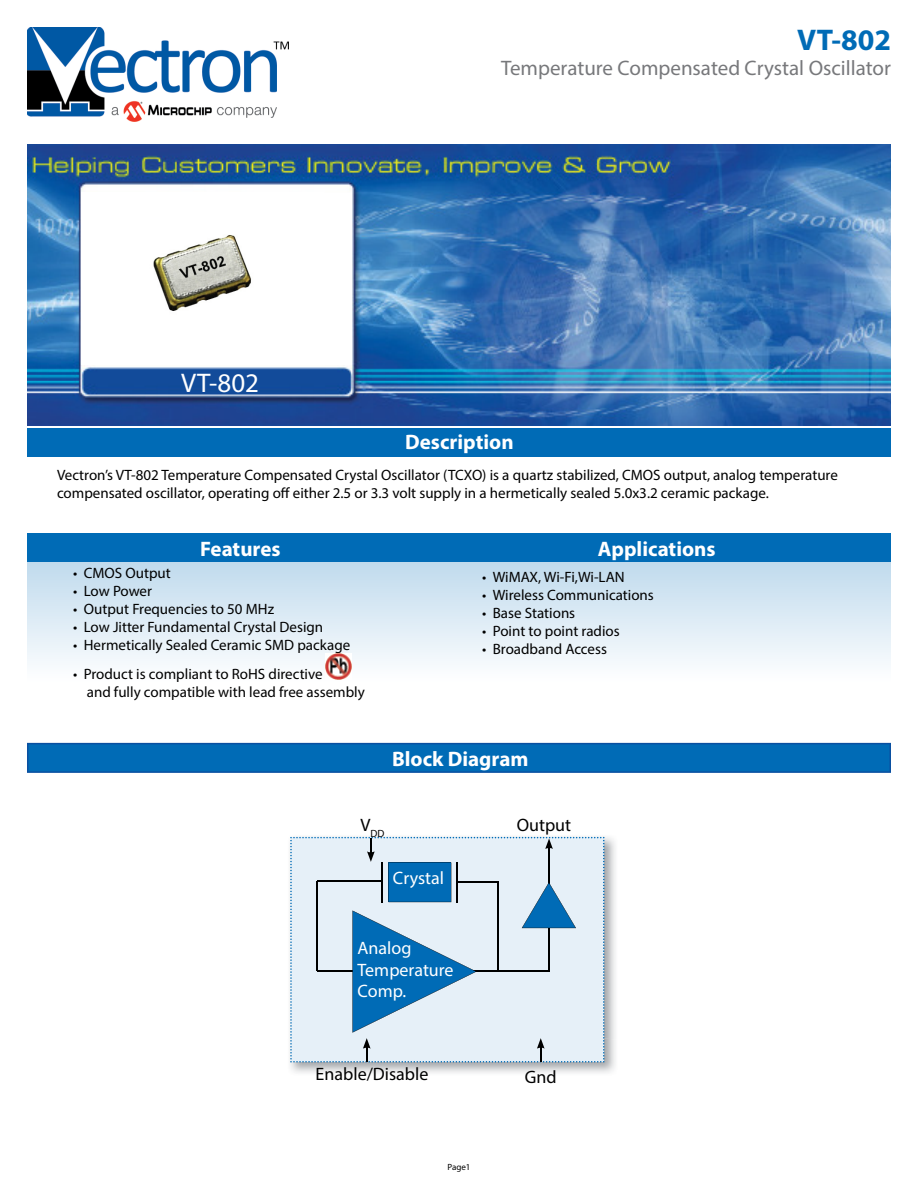
<style>
.page{position:relative;width:918px;height:1188px;background:#fff}
.page>*{position:absolute;margin:0;border:0;box-sizing:border-box;transform-origin:0 0}
.t1{font:700 30px "Myriad Pro";color:#006bb6}
.t2{font:27px "Myriad Pro";color:#fff}
.t3{font:700 21px "Myriad Pro";color:#fff}
.t4{font:21px "Myriad Pro";color:#77787b}
.t5{font:18px/21.6px "Myriad Pro";color:#fff}
.t6{font:18px "Myriad Pro";color:#000}
.t7{font:15px/18px "Myriad Pro";color:#000}
.t8{font:10.5px "Myriad Pro";color:#000}
.t9{font:9px "Myriad Pro";color:#000}
</style>
<div class="page">
<div style="left:27px;top:533px;width:864px;height:29px;background:#006bb6"></div>
<div style="left:27px;top:562px;width:864px;height:120px;background:linear-gradient(to bottom,#c0daed,#fefeff)"></div>
<img style="left:326px;top:653px;width:26px;height:26px">
<svg style="left:27px;top:743px;width:864px;height:30px;background:#0168b4"></svg>
<img style="left:27px;top:145px;width:864px;height:281px">
<div style="left:27px;top:428px;width:864px;height:29px;background:#006bb6"></div>
<div style="left:82px;top:193px;width:269px;height:172px;background:#fff"></div>
<img style="left:153px;top:235px;width:98px;height:76px">
<img style="left:27px;top:27px;width:262px;height:95px">
<img style="left:291px;top:836px;width:325px;height:200px">
<img style="left:290px;top:1036px;width:326px;height:37px">
<svg style="left:290px;top:837px;width:314px;height:226px;background:#bbd5e7"></svg>
<hr style="left:458px;top:881px;width:40px;height:2px;background:#000">
<hr style="left:381px;top:863px;width:2px;height:40px;background:#000">
<hr style="left:457px;top:863px;width:1px;height:40px;background:#000">
<h2 class="t2" style="left:181px;top:373px;width:79px">VT-802</h2>
<h1 class="t1" style="left:797px;top:28px;width:95px">VT-802</h1>
<h3 class="t4" style="left:501px;top:60px;width:391px">Temperature Compensated Crystal Oscillator</h3>
<h3 class="t3" style="left:405px;top:434px;width:110px">Description</h3>
<p class="t7" style="left:57px;top:468px;width:782px">Vectron’s VT-802 Temperature Compensated Crystal Oscillator (TCXO) is a quartz stabilized, CMOS output, analog temperature compensated oscillator, operating off either 2.5 or 3.3 volt supply in a hermetically sealed 5.0x3.2 ceramic package.</p>
<h3 class="t3" style="left:200px;top:541px;width:82px">Features</h3>
<h3 class="t3" style="left:598px;top:541px;width:119px">Applications</h3>
<p class="t7" style="left:73px;top:566px;width:99px">• CMOS Output</p>
<p class="t7" style="left:73px;top:584px;width:80px">• Low Power</p>
<p class="t7" style="left:73px;top:602px;width:202px">• Output Frequencies to 50 MHz</p>
<p class="t7" style="left:73px;top:620px;width:251px">• Low Jitter Fundamental Crystal Design</p>
<p class="t7" style="left:73px;top:638px;width:279px">• Hermetically Sealed Ceramic SMD package</p>
<p class="t7" style="left:87px;top:666px;width:280px;text-indent:-13px">• Product is compliant to RoHS directive<br>and fully compatible with lead free assembly</p>
<p class="t7" style="left:482px;top:569px;width:144px">• WiMAX, Wi-Fi,Wi-LAN</p>
<p class="t7" style="left:482px;top:587px;width:173px">• Wireless Communications</p>
<p class="t7" style="left:482px;top:605px;width:94px">• Base Stations</p>
<p class="t7" style="left:482px;top:623px;width:139px">• Point to point radios</p>
<p class="t7" style="left:482px;top:641px;width:126px">• Broadband Access</p>
<h3 class="t3" style="left:392px;top:751px;width:138px">Block Diagram</h3>
<p class="t8" style="left:360px;top:829px;width:26px"><sup>V</sup>DD</p>
<p class="t6" style="left:517px;top:818px;width:56px">Output</p>
<p class="t5" style="left:393px;top:868px;width:53px">Crystal</p>
<p class="t5" style="left:358px;top:939px;width:97px">Analog<br>Temperature<br>Comp.</p>
<p class="t6" style="left:316px;top:1067px;width:114px">Enable/Disable</p>
<p class="t6" style="left:525px;top:1070px;width:33px">Gnd</p>
<p class="t9" style="left:447px;top:1164px;width:25px">Page1</p>
</div>
